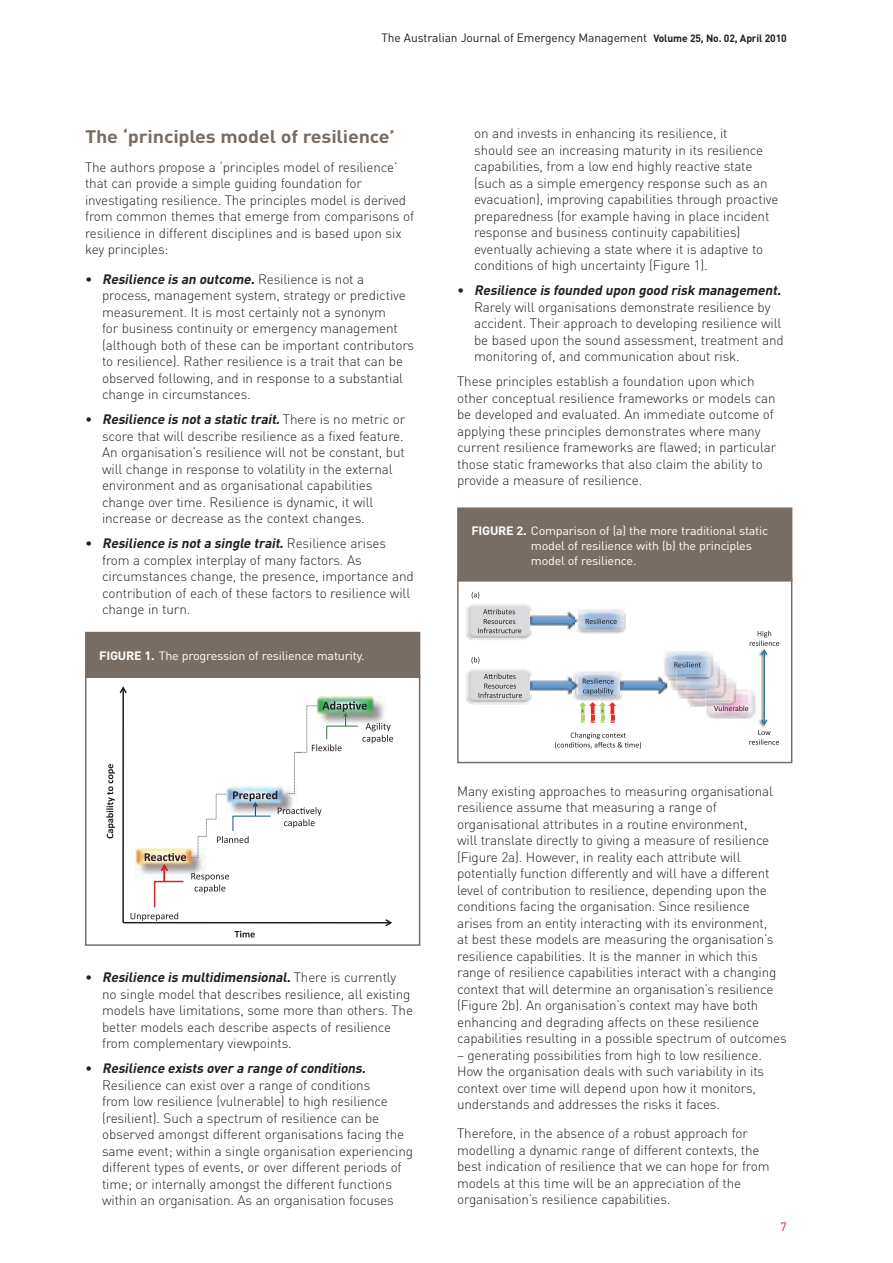
<style>
.page{position:relative;width:893px;height:1263px;background:#fff}
.page>*{position:absolute;margin:0;border:0;box-sizing:border-box;transform-origin:0 0}
.t1{font:700 18px "DIN";letter-spacing:-.01em;color:#786d64;scale:1.1 1}
.t2{font:300 13.5px/16.5px "DIN";letter-spacing:-.01em;color:#231f20}
.t3{font:12px/15px "DIN";letter-spacing:-.02em;color:#fff;scale:1.05 1}
.t4{font:12px "DIN";letter-spacing:-.01em;color:#231f20}
.t5{font:12px "DIN";color:#c8233f}
.s1{font-weight:700;font-size:10.5px}
.s2{font-weight:700;font-style:italic}
.s3{font-weight:700}
</style>
<div class="page">
<img style="left:317px;top:697px;width:63px;height:4px">
<hr style="left:122px;top:688px;width:2px;height:235px;background:#231f20">
<svg style="left:120px;top:686px;width:7px;height:7px"></svg>
<hr style="left:123px;top:922px;width:268px;height:1px;background:#231f20">
<svg style="left:106px;top:764px;width:9px;height:74px"></svg>
<svg style="left:131px;top:701px;width:262px;height:236px"></svg>
<div style="left:85px;top:675px;width:335px;height:271px;border:2px solid #786d64"></div>
<div style="left:86px;top:632px;width:334px;height:45px;background:#786d64"></div>
<div style="left:85px;top:632px;width:335px;height:46px;border:2px solid #786d64"></div>
<img style="left:466px;top:669px;width:66px;height:36px">
<img style="left:706px;top:689px;width:49px;height:30px">
<img style="left:687px;top:677px;width:49px;height:30px">
<img style="left:705px;top:689px;width:31px;height:18px">
<svg style="left:714px;top:706px;width:34px;height:5px"></svg>
<img style="left:677px;top:669px;width:49px;height:30px">
<img style="left:686px;top:677px;width:40px;height:22px">
<img style="left:705px;top:689px;width:21px;height:10px">
<img style="left:670px;top:661px;width:50px;height:30px">
<img style="left:676px;top:669px;width:44px;height:22px">
<img style="left:686px;top:677px;width:34px;height:14px">
<svg style="left:705px;top:689px;width:15px;height:2px"></svg>
<img style="left:576px;top:609px;width:50px;height:25px">
<img style="left:663px;top:651px;width:50px;height:30px">
<img style="left:670px;top:661px;width:43px;height:20px">
<img style="left:676px;top:669px;width:37px;height:12px">
<img style="left:686px;top:677px;width:27px;height:4px">
<img style="left:573px;top:671px;width:50px;height:30px">
<img style="left:466px;top:604px;width:66px;height:36px">
<svg style="left:478px;top:609px;width:43px;height:24px"></svg>
<svg style="left:586px;top:618px;width:31px;height:6px"></svg>
<svg style="left:479px;top:673px;width:43px;height:25px"></svg>
<img style="left:532px;top:676px;width:45px;height:18px">
<svg style="left:531px;top:676px;width:1px;height:18px"></svg>
<svg style="left:583px;top:678px;width:31px;height:17px"></svg>
<svg style="left:674px;top:662px;width:27px;height:5px"></svg>
<svg style="left:555px;top:732px;width:86px;height:17px"></svg>
<svg style="left:579px;top:702px;width:37px;height:21px"></svg>
<svg style="left:472px;top:592px;width:7px;height:7px"></svg>
<svg style="left:471px;top:657px;width:8px;height:7px"></svg>
<img style="left:532px;top:612px;width:44px;height:18px">
<svg style="left:576px;top:612px;width:1px;height:18px"></svg>
<svg style="left:531px;top:612px;width:1px;height:18px"></svg>
<img style="left:623px;top:676px;width:44px;height:18px">
<svg style="left:663px;top:676px;width:4px;height:5px"></svg>
<svg style="left:621px;top:676px;width:2px;height:18px"></svg>
<img style="left:758px;top:655px;width:9px;height:64px">
<hr style="left:764px;top:650px;width:1px;height:74px;background:#3572a3">
<svg style="left:749px;top:719px;width:30px;height:26px"></svg>
<svg style="left:750px;top:631px;width:29px;height:24px"></svg>
<div style="left:457px;top:579px;width:335px;height:184px;border:2px solid #786d64"></div>
<div style="left:458px;top:508px;width:334px;height:73px;background:#786d64"></div>
<div style="left:457px;top:507px;width:335px;height:75px;border:2px solid #786d64"></div>
<p class="t4" style="left:381px;top:30px;width:407px">The Australian Journal of Emergency Management <span class="s1">Volume 25, No. 02, April 2010</span></p>
<h1 class="t1" style="left:85px;top:124px;width:283px">The ‘principles model of resilience’</h1>
<p class="t2" style="left:85px;top:159px;width:331px">The authors propose a ‘principles model of resilience’ that can provide a simple guiding foundation for investigating resilience. The principles model is derived from common themes that emerge from comparisons of resilience in different disciplines and is based upon six key principles:</p>
<p class="t2" style="left:102px;top:270px;width:314px;text-indent:-17px">• <span class="s2">Resilience is an outcome.</span>R e s i l i e n c e i s n o t a process, management system, strategy or predictive measurement. It is most certainly not a synonym<br>for business continuity or emergency management (although both of these can be important contributors to resilience). Rather resilience is a trait that can be observed following, and in response to a substantial change in circumstances.</p>
<p class="t2" style="left:102px;top:411px;width:305px;text-indent:-17px">• <span class="s2">Resilience is nota static trait.</span>T h e re i s n o m e t r i c o r score that will describe resilience as a fixed feature.<br>An organisation’s resilience will not be constant, but will change in response to volatility in the external environment and as organisational capabilities change over time. Resilience is dynamic, it will increase or decrease as the context changes.</p>
<p class="t2" style="left:102px;top:535px;width:313px;text-indent:-17px">• <span class="s2">Resilience is nota single trait.</span>R e s i l i e n c e a r i s e s from a complex interplay of many factors. As circumstances change, the presence, importance and contribution of each of these factors to resilience will change in turn.</p>
<p class="t3" style="left:99px;top:648px;width:254px"><span class="s3">FIGURE 1.</span> The progression of resilience maturity.</p>
<p class="t2" style="left:474px;top:125px;width:306px">on and invests in enhancing its resilience, it<br>should see an increasing maturity in its resilience capabilities, from a low end highly reactive state (such as a simple emergency response such as an evacuation), improving capabilities through proactive preparedness (for example having in place incident response and business continuity capabilities) eventually achieving a state where it is adaptive to conditions of high uncertainty (Figure 1).</p>
<p class="t2" style="left:474px;top:282px;width:311px;text-indent:-17px">• <span class="s2">Resilience is founded upon good risk management.<br></span>Rarely will organisations demonstrate resilience by accident. Their approach to developing resilience will be based upon the sound assessment, treatment and monitoring of, and communication about risk.</p>
<p class="t2" style="left:457px;top:373px;width:321px">These principles establish a foundation upon which other conceptual resilience frameworks or models can be developed and evaluated. An immediate outcome of applying these principles demonstrates where many current resilience frameworks are flawed; in particular those static frameworks that also claim the ability to provide a measure of resilience.</p>
<p class="t3" style="left:531px;top:522px;width:228px;text-indent:-60px"><span class="s3">FIGURE 2.</span> Comparison of (a) the more traditional static model of resilience with (b) the principles model of resilience.</p>
<p class="t2" style="left:102px;top:969px;width:312px;text-indent:-17px">• <span class="s2">Resilience is multidimensional.</span>T h e re i s c u r re n t ly no single model that describes resilience, all existing models have limitations, some more than others. The better models each describe aspects of resilience from complementary viewpoints.</p>
<p class="t2" style="left:102px;top:1060px;width:313px;text-indent:-17px">• <span class="s2">Resilience exists over a range ofconditions.<br></span>Resilience can exist over a range of conditions<br>from low resilience (vulnerable) to high resilience (resilient). Such a spectrum of resilience can be observed amongst different organisations facing the same event; within a single organisation experiencing different types of events, or over different periods of time; or internally amongst the different functions within an organisation. As an organisation focuses</p>
<p class="t2" style="left:457px;top:782px;width:331px">Many existing approaches to measuring organisational resilience assume that measuring a range of organisational attributes in a routine environment,<br>will translate directly to giving a measure of resilience (Figure 2a). However, in reality each attribute will potentially function differently and will have a different level of contribution to resilience, depending upon the conditions facing the organisation. Since resilience arises from an entity interacting with its environment,<br>at best these models are measuring the organisation’s resilience capabilities. It is the manner in which this range of resilience capabilities interact with a changing context that will determine an organisation’s resilience (Figure 2b). An organisation’s context may have both enhancing and degrading affects on these resilience capabilities resulting in a possible spectrum of outcomes</p>
<p class="t2" style="left:457px;top:1046px;width:309px">– generating possibilities from high to low resilience.<br>How the organisation deals with such variability in its context over time will depend upon how it monitors, understands and addresses the risks it faces.</p>
<p class="t2" style="left:457px;top:1125px;width:314px">Therefore, in the absence of a robust approach for modelling a dynamic range of different contexts, the best indication of resilience that we can hope for from models at this time will be an appreciation of the organisation’s resilience capabilities.</p>
<p class="t5" style="left:780px;top:1219px;width:8px">7</p>
</div>
